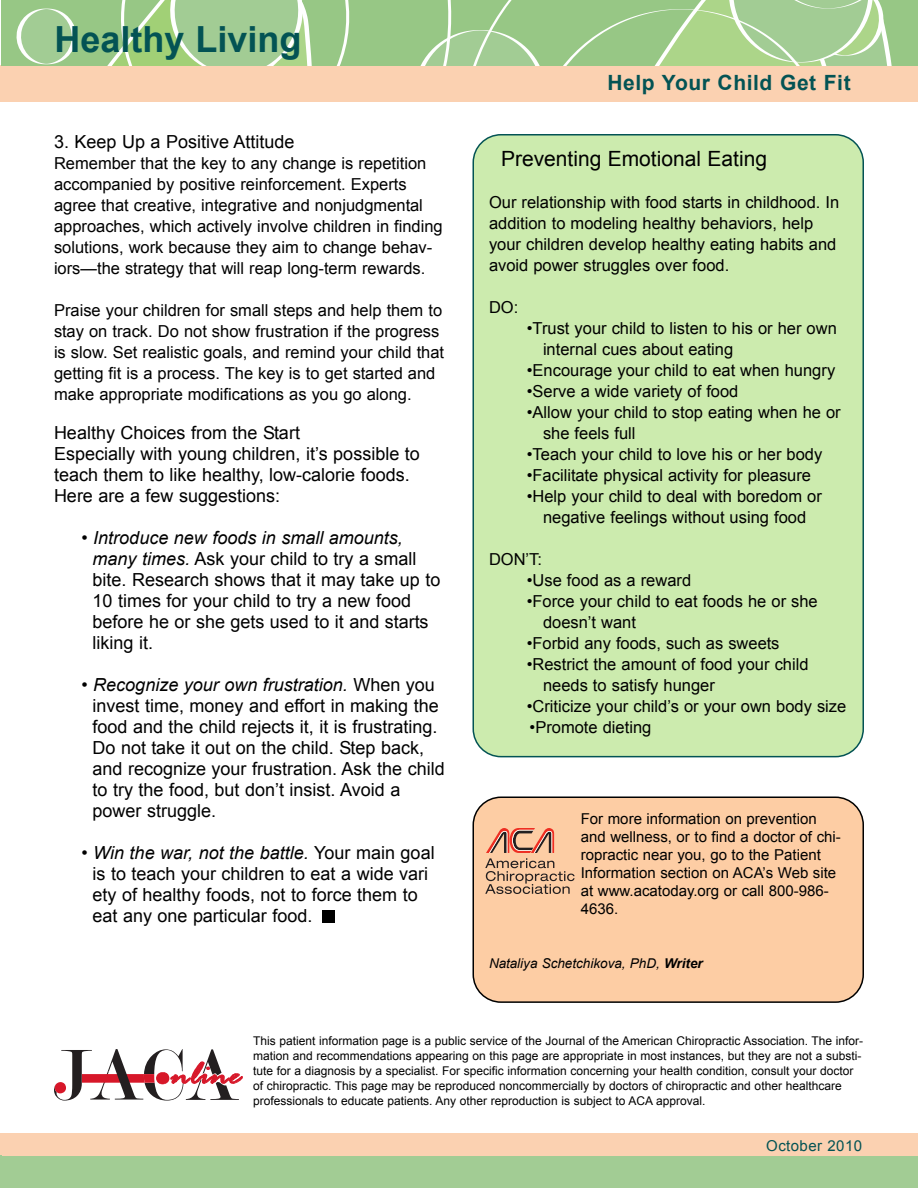
<style>
.page{position:relative;width:918px;height:1188px;background:#fff}
.page>*{position:absolute;margin:0;border:0;box-sizing:border-box;transform-origin:0 0}
.t1{font:700 36px "Arial";color:#035354}
.t2{font:italic 36px "Rage";color:#d71729}
.t3{font:21px "Arial";color:#000}
.t4{font:700 21px "Arial";letter-spacing:.03em;color:#035354}
.t5{font:18px/21px "Arial";color:#000}
.t6{font:16.5px/21px "Arial";color:#000}
.t7{font:15px/18px "Arial";color:#000}
.t8{font:15px "Arial";letter-spacing:.03em;color:#035354}
.t9{font:italic 13.5px "Arial";color:#000}
.t10{font:12px/15px "Arial";color:#000}
.s1{font-style:italic}
.s2{font-weight:700}
</style>
<div class="page">
<div style="left:0;top:1133px;width:918px;height:21px;background:#fbd1b1"></div>
<div style="left:0;top:66px;width:918px;height:36px;background:#fbd1b1"></div>
<div style="left:1px;top:0;width:917px;height:66px;background:#97c785"></div>
<svg style="left:563px;top:0;width:329px;height:66px"></svg>
<svg style="left:16px;top:8px;width:61px;height:57px"></svg>
<svg style="left:420px;top:0;width:120px;height:66px"></svg>
<svg style="left:107px;top:0;width:243px;height:66px"></svg>
<div style="left:3px;top:1151px;width:915px;height:37px;background:#a2cc94"></div>
<div style="left:3px;top:1134px;width:915px;height:21px;background:#fbd1b1"></div>
<div style="left:472px;top:134px;width:392px;height:623px;background:#ccebae"></div>
<div style="left:472px;top:796px;width:392px;height:207px;background:#fdcda4"></div>
<svg style="left:54px;top:1049px;width:185px;height:52px"></svg>
<svg style="left:485px;top:828px;width:90px;height:66px;background:#d5a586"></svg>
<div style="left:322px;top:910px;width:13px;height:12px;background:#000"></div>
<h1 class="t1" style="left:54px;top:19px;width:249px">Healthy Living</h1>
<p class="t5" style="left:54px;top:131px;width:242px">3. Keep Up a Positive Attitude</p>
<p class="t6" style="left:54px;top:153px;width:390px">Remember that the key to any change is repetition accompanied by positive reinforcement. Experts agree that creative, integrative and nonjudgmental approaches, which actively involve children in finding solutions, work because they aim to change behav&shy;iors—the strategy that will reap long-term rewards.</p>
<p class="t6" style="left:54px;top:300px;width:392px">Praise your children for small steps and help them to stay on track. Do not show frustration if the progress is slow. Set realistic goals, and remind your child that getting fit is a process. The key is to get started and make appropriate modifications as you go along.</p>
<p class="t5" style="left:54px;top:422px;width:367px">Healthy Choices from the Start<br>Especially with young children, it’s possible to teach them to like healthy, low-calorie foods.<br>Here are a few suggestions:</p>
<p class="t5" style="left:93px;top:527px;width:349px;text-indent:-11px"><span class="s1">• Introduce new foods in small amounts, many times.</span> Ask your child to try a small bite. Research shows that it may take up to 10 times for your child to try a new food before he or she gets used to it and starts liking it.</p>
<p class="t5" style="left:93px;top:674px;width:354px;text-indent:-11px"><span class="s1">• Recognize your own frustration.</span> When you invest time, money and effort in making the food and the child rejects it, it is frustrating.<br>Do not take it out on the child. Step back, and recognize your frustration. Ask the child to try the food, but don’t insist. Avoid a power struggle.</p>
<p class="t5" style="left:93px;top:842px;width:344px;text-indent:-11px"><span class="s1">• Win the war, not the battle.</span> Your main goal is to teach your children to eat a wide vari ety of healthy foods, not to force them to eat any one particular food.</p>
<p class="t4" style="left:608px;top:71px;width:245px">Help Your Child Get Fit</p>
<p class="t3" style="left:501px;top:147px;width:268px">Preventing Emotional Eating</p>
<p class="t6" style="left:489px;top:192px;width:352px">Our relationship with food starts in childhood. In addition to modeling healthy behaviors, help your children develop healthy eating habits and avoid power struggles over food.</p>
<p class="t6" style="left:489px;top:297px;width:31px">DO:</p>
<p class="t6" style="left:543px;top:318px;width:295px;text-indent:-16px">•Trust your child to listen to his or her own internal cues about eating</p>
<p class="t6" style="left:527px;top:360px;width:310px">•Encourage your child to eat when hungry</p>
<p class="t6" style="left:527px;top:381px;width:213px">•Serve a wide variety of food</p>
<p class="t6" style="left:543px;top:402px;width:299px;text-indent:-16px">•Allow your child to stop eating when he or she feels full</p>
<p class="t6" style="left:527px;top:444px;width:297px">•Teach your child to love his or her body</p>
<p class="t6" style="left:527px;top:465px;width:286px">•Facilitate physical activity for pleasure</p>
<p class="t6" style="left:527px;top:486px;width:297px;text-align:center">•Help your child to deal with boredom or negative feelings without using food</p>
<p class="t6" style="left:489px;top:549px;width:55px">DON’T:</p>
<p class="t6" style="left:527px;top:570px;width:166px">•Use food as a reward</p>
<p class="t6" style="left:543px;top:591px;width:276px;text-indent:-16px">•Force your child to eat foods he or she doesn’t want</p>
<p class="t6" style="left:527px;top:633px;width:254px">•Forbid any foods, such as sweets</p>
<p class="t6" style="left:543px;top:654px;width:267px;text-indent:-16px">•Restrict the amount of food your child needs to satisfy hunger</p>
<p class="t6" style="left:527px;top:696px;width:321px">•Criticize your child’s or your own body size</p>
<p class="t6" style="left:530px;top:717px;width:123px">•Promote dieting</p>
<p class="t7" style="left:581px;top:810px;width:262px">For more information on prevention and wellness, or to find a doctor of chi&shy;ropractic near you, go to the Patient<br>Information section on ACA’s Web site at www.acatoday.org or call 800-986-<br>4636.</p>
<p class="t9" style="left:489px;top:956px;width:215px">Nataliya Schetchikova, PhD, <span class="s2">Writer</span></p>
<h1 class="t2" style="left:171px;top:1055px;width:72px">nline</h1>
<p class="t10" style="left:253px;top:1034px;width:612px">This patient information page is a public service of the Journal of the American Chiropractic Association. The infor&shy;mation and recommendations appearing on this page are appropriate in most instances, but they are not a substi&shy;tute for a diagnosis by a specialist. For specific information concerning your health condition, consult your doctor of chiropractic. This page may be reproduced noncommercially by doctors of chiropractic and other healthcare professionals to educate patients. Any other reproduction is subject to ACA approval.</p>
<p class="t8" style="left:766px;top:1137px;width:97px">October 2010</p>
</div>
